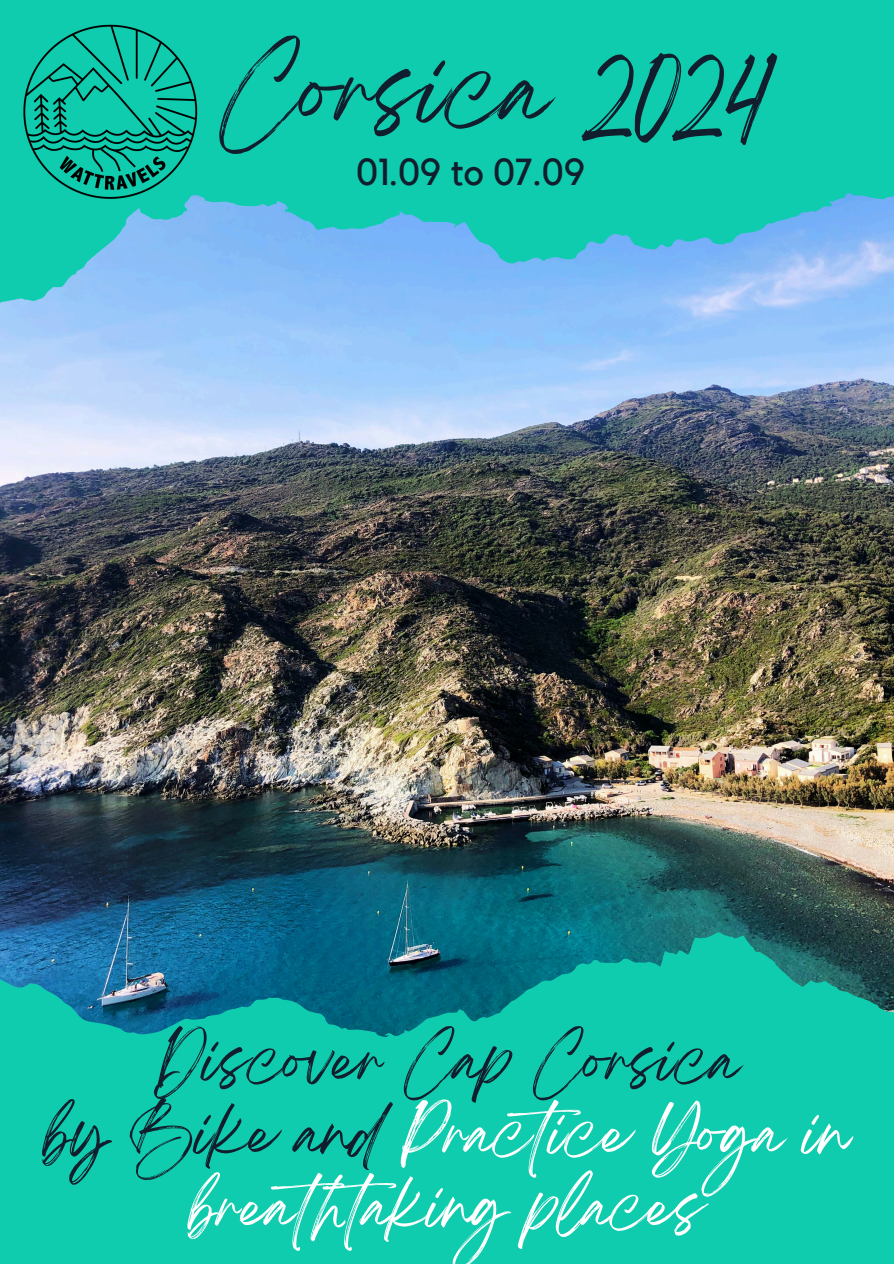
<style>
.page{position:relative;width:894px;height:1264px;background:#fff}
.page>*{position:absolute;margin:0;border:0;box-sizing:border-box;transform-origin:0 0}
.t1{font:83.85px "Breathing";color:#111e2d}
.t2{font:52.5px/73.2px "Breathing";color:#fff;text-align:center}
.t3{font:37.5px "Kollektif";color:#111e2d}
.s1{color:#111e2d}
</style>
<div class="page">
<img style="left:0;top:0;width:893px;height:1263px">
<img style="left:208px;top:194px;width:685px;height:746px">
<img style="left:0;top:0;width:370px;height:287px">
<p class="t1" style="left:221px;top:64px;width:543px">Corsica 2024</p>
<h2 class="t3" style="left:356px;top:155px;width:230px">01.09 to 07.09</h2>
<p class="t2" style="left:44px;top:1038px;width:806px"><span class="s1">Discover Cap Corsica<br>by Bike and</span> Practice Yoga in breathtaking places</p>
</div>
